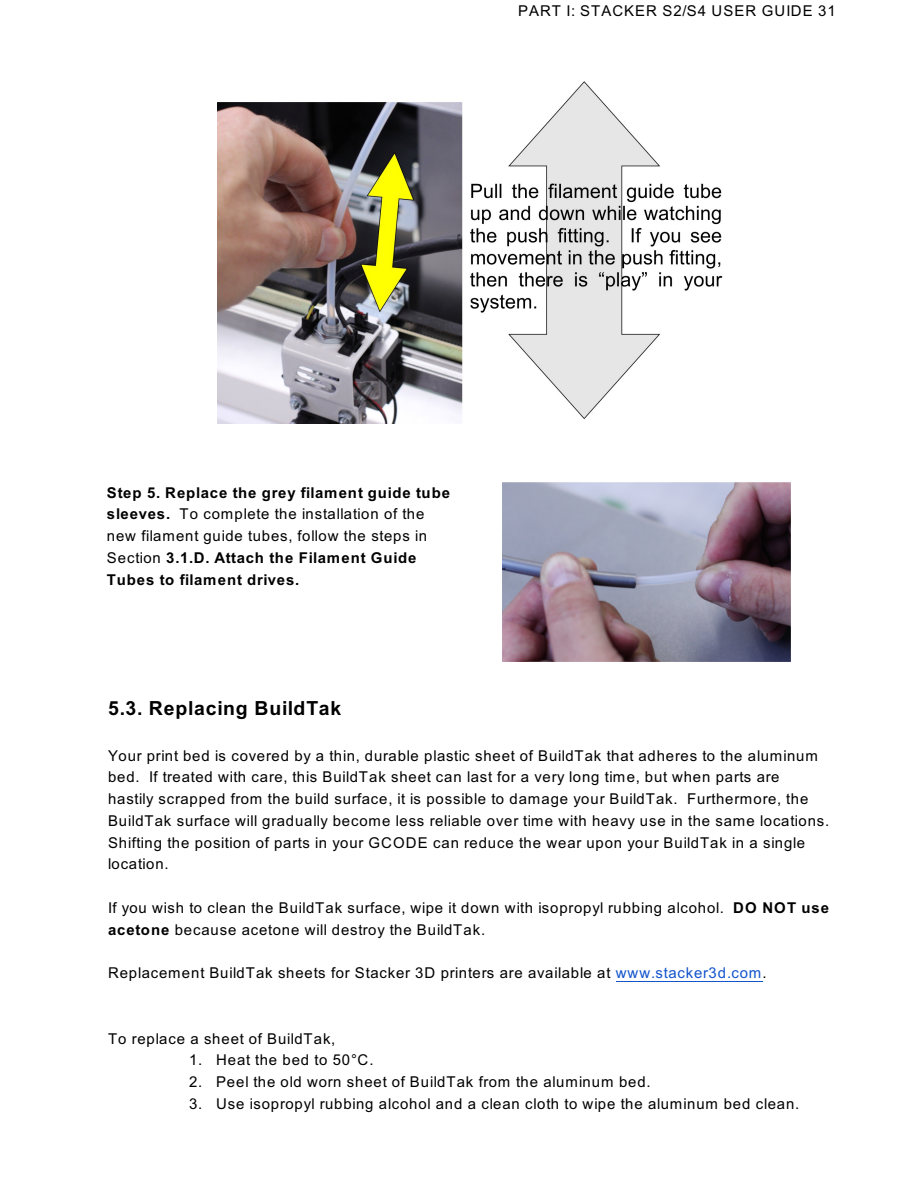
<style>
.page{position:relative;width:918px;height:1188px;background:#fff}
.page>*{position:absolute;margin:0;border:0;box-sizing:border-box;transform-origin:0 0}
.t1{font:700 19.5px "Arial";letter-spacing:.045em;color:#000}
.t2{font:15px/21.8px "Arial";letter-spacing:.06em;color:#000}
.t3{font:700 15px/21.8px "Arial";letter-spacing:.06em;color:#000}
.s1{font-weight:400}
.s2{font-weight:700}
.s3{color:#1254cc}
</style>
<div class="page">
<img style="left:218px;top:82px;width:505px;height:342px">
<img style="left:502px;top:482px;width:288px;height:179px">
<hr style="left:616px;top:981px;width:147px;height:1px;background:#1254cc">
<p class="t2" style="left:518px;top:2px;width:319px">PART I: STACKER S2/S4 USER GUIDE 31</p>
<p class="t3" style="left:107px;top:483px;width:345px">Step 5. Replace the grey filament guide tube sleeves. <span class="s1">To complete the installation of the new filament guide tubes, follow the steps in Section</span> 3.1.D. Attach the Filament Guide Tubes to filament drives.</p>
<h1 class="t1" style="left:108px;top:701px;width:235px">5.3. Replacing BuildTak</h1>
<p class="t2" style="left:108px;top:746px;width:723px">Your print bed is covered by a thin, durable plastic sheet of BuildTak that adheres to the aluminum bed. If treated with care, this BuildTak sheet can last for a very long time, but when parts are<br>hastily scrapped from the build surface, it is possible to damage your BuildTak. Furthermore, the BuildTak surface will gradually become less reliable over time with heavy use in the same locations.<br>Shifting the position of parts in your GCODE can reduce the wear upon your BuildTak in a single location.</p>
<p class="t2" style="left:108px;top:898px;width:723px">If you wish to clean the BuildTak surface, wipe it down with isopropyl rubbing alcohol. <span class="s2">DO NOT use acetone</span> because acetone will destroy the BuildTak.</p>
<p class="t2" style="left:108px;top:964px;width:660px">Replacement BuildTak sheets for Stacker 3D printers are available at <span class="s3">www.stacker3d.com</span>.</p>
<p class="t2" style="left:108px;top:1029px;width:229px">To replace a sheet of BuildTak,</p>
<p class="t2" style="left:189px;top:1051px;width:186px">1. Heat the bed to 50°C.</p>
<p class="t2" style="left:189px;top:1072px;width:463px">2. Peel the old worn sheet of BuildTak from the aluminum bed.</p>
<p class="t2" style="left:189px;top:1094px;width:612px">3. Use isopropyl rubbing alcohol and a clean cloth to wipe the aluminum bed clean.</p>
</div>
